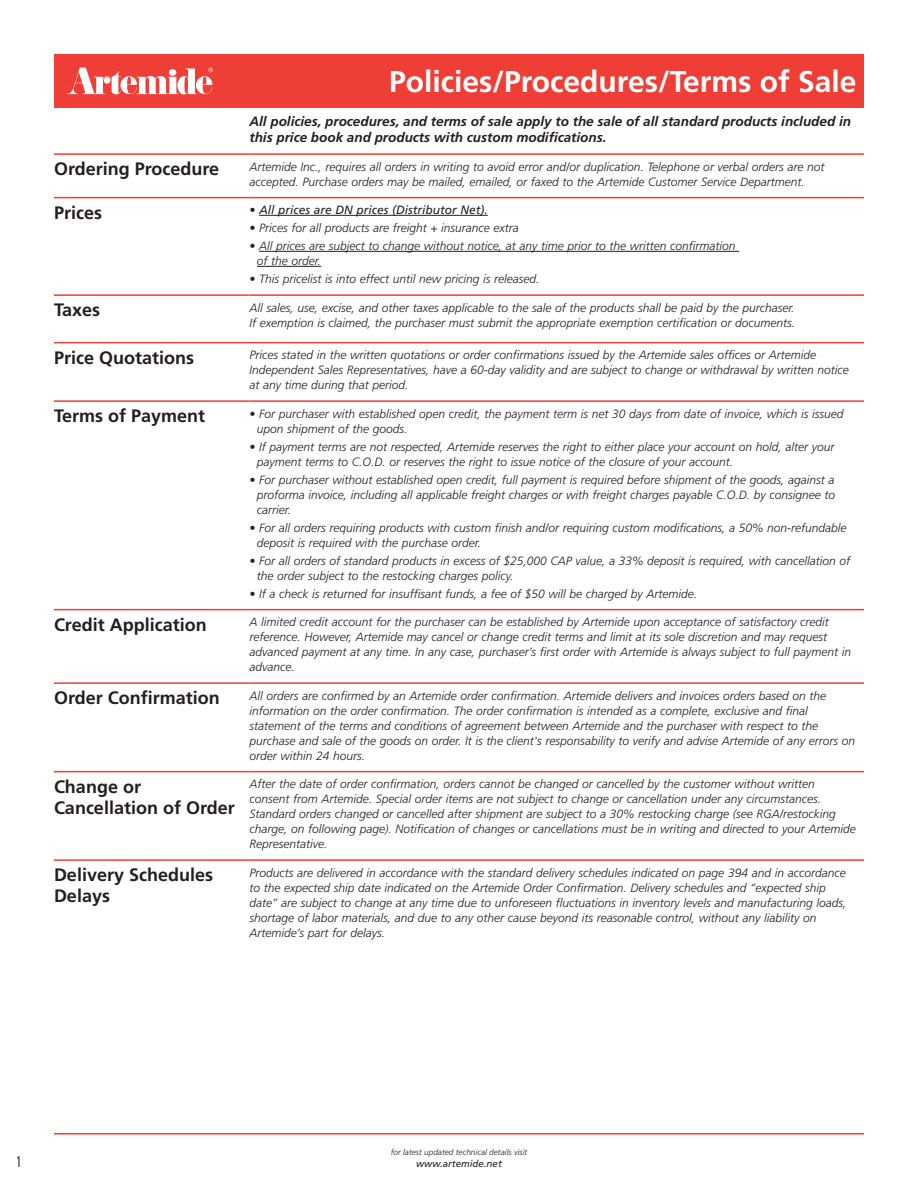
<style>
.page{position:relative;width:918px;height:1188px;background:#fff}
.page>*{position:absolute;margin:0;border:0;box-sizing:border-box;transform-origin:0 0}
.t1{font:700 30px "Frutiger LT Std";color:#fff}
.t2{font:700 18px/21px "Frutiger LT Std";color:#231f20}
.t3{font:300 15px "Frutiger LT";color:#231f20}
.t4{font:italic 700 13.5px/16.5px "Frutiger LT Std";color:#231f20}
.t5{font:italic 300 12px/15px "Frutiger LT Std";color:#231f20}
.t6{font:italic 12px "Frutiger LT Std";color:#231f20}
.t7{font:italic 9.75px "Frutiger LT Std";color:#231f20}
.t8{font:italic 300 8.25px "Frutiger LT Std";color:#231f20}
.s1{font-weight:300}
</style>
<div class="page">
<div style="left:54px;top:54px;width:810px;height:54px;background:#ee3e35"></div>
<svg style="left:67px;top:68px;width:146px;height:27px"></svg>
<hr style="left:54px;top:1133px;width:810px;height:2px;background:#ee3e35">
<hr style="left:54px;top:153px;width:195px;height:2px;background:#ee3e35">
<hr style="left:249px;top:153px;width:615px;height:2px;background:#ee3e35">
<hr style="left:54px;top:197px;width:195px;height:1px;background:#ee3e35">
<hr style="left:249px;top:197px;width:615px;height:1px;background:#ee3e35">
<hr style="left:54px;top:294px;width:195px;height:2px;background:#ee3e35">
<hr style="left:249px;top:294px;width:615px;height:2px;background:#ee3e35">
<hr style="left:54px;top:342px;width:195px;height:1px;background:#ee3e35">
<hr style="left:249px;top:342px;width:615px;height:1px;background:#ee3e35">
<hr style="left:54px;top:400px;width:195px;height:2px;background:#ee3e35">
<hr style="left:249px;top:400px;width:615px;height:2px;background:#ee3e35">
<hr style="left:54px;top:609px;width:195px;height:1px;background:#ee3e35">
<hr style="left:249px;top:609px;width:615px;height:1px;background:#ee3e35">
<hr style="left:54px;top:682px;width:195px;height:2px;background:#ee3e35">
<hr style="left:249px;top:682px;width:615px;height:2px;background:#ee3e35">
<hr style="left:54px;top:771px;width:195px;height:1px;background:#ee3e35">
<hr style="left:249px;top:771px;width:615px;height:1px;background:#ee3e35">
<hr style="left:249px;top:859px;width:615px;height:2px;background:#ee3e35">
<hr style="left:54px;top:859px;width:195px;height:2px;background:#ee3e35">
<hr style="left:259px;top:215px;width:229px;height:1px;background:#231f20">
<hr style="left:259px;top:251px;width:480px;height:1px;background:#231f20">
<hr style="left:257px;top:266px;width:64px;height:1px;background:#231f20">
<h1 class="t1" style="left:389px;top:64px;width:469px">Policies/Procedures/Terms of Sale</h1>
<p class="t4" style="left:249px;top:113px;width:603px">All policies, procedures, and terms of sale apply to the sale of all standard products included in this price book and products with custom modifications.</p>
<h2 class="t2" style="left:54px;top:158px;width:167px">Ordering Procedure</h2>
<p class="t5" style="left:249px;top:159px;width:577px">Artemide Inc., requires all orders in writing to avoid error and/or duplication. Telephone or verbal orders are not accepted. Purchase orders may be mailed, emailed, or faxed to the Artemide Customer Service Department.</p>
<h2 class="t2" style="left:54px;top:202px;width:50px">Prices</h2>
<p class="t6" style="left:249px;top:203px;width:240px"><span class="s1">•</span> All prices are DN prices (Distributor Net).</p>
<p class="t5" style="left:249px;top:221px;width:271px">• Prices for all products are freight + insurance extra</p>
<p class="t5" style="left:257px;top:239px;width:480px;text-indent:-8px">• All prices are subject to change without notice, at any time prior to the written confirmation of the order.</p>
<p class="t5" style="left:249px;top:272px;width:291px">• This pricelist is into effect until new pricing is released.</p>
<h2 class="t2" style="left:54px;top:299px;width:48px">Taxes</h2>
<p class="t5" style="left:249px;top:300px;width:547px">All sales, use, excise, and other taxes applicable to the sale of the products shall be paid by the purchaser.<br>If exemption is claimed, the purchaser must submit the appropriate exemption certification or documents.</p>
<h2 class="t2" style="left:54px;top:347px;width:142px">Price Quotations</h2>
<p class="t5" style="left:249px;top:348px;width:601px">Prices stated in the written quotations or order confirmations issued by the Artemide sales offices or Artemide<br>Independent Sales Representatives, have a 60-day validity and are subject to change or withdrawal by written notice at any time during that period.</p>
<h2 class="t2" style="left:54px;top:405px;width:153px">Terms of Payment</h2>
<p class="t5" style="left:257px;top:406px;width:588px;text-indent:-8px">• For purchaser with established open credit, the payment term is net 30 days from date of invoice, which is issued upon shipment of the goods.</p>
<p class="t5" style="left:257px;top:439px;width:579px;text-indent:-8px">• If payment terms are not respected, Artemide reserves the right to either place your account on hold, alter your payment terms to C.O.D. or reserves the right to issue notice of the closure of your account.</p>
<p class="t5" style="left:257px;top:472px;width:580px;text-align:justify;text-indent:-7px">• For purchaser without established open credit, full payment is required before shipment of the goods, against a proforma invoice, including all applicable freight charges or with freight charges payable C.O.D. by consignee to carrier.</p>
<p class="t5" style="left:257px;top:520px;width:591px;text-indent:-8px">• For all orders requiring products with custom finish and/or requiring custom modifications, a 50% non-refundable deposit is required with the purchase order.</p>
<p class="t5" style="left:257px;top:553px;width:595px;text-indent:-8px">• For all orders of standard products in excess of $25,000 CAP value, a 33% deposit is required, with cancellation of the order subject to the restocking charges policy.</p>
<p class="t5" style="left:249px;top:586px;width:449px">• If a check is returned for insuffisant funds, a fee of $50 will be charged by Artemide.</p>
<h2 class="t2" style="left:54px;top:614px;width:154px">Credit Application</h2>
<p class="t5" style="left:249px;top:615px;width:603px">A limited credit account for the purchaser can be established by Artemide upon acceptance of satisfactory credit reference. However, Artemide may cancel or change credit terms and limit at its sole discretion and may request advanced payment at any time. In any case, purchaser’s first order with Artemide is always subject to full payment in advance.</p>
<h2 class="t2" style="left:54px;top:687px;width:167px">Order Confirmation</h2>
<p class="t5" style="left:249px;top:688px;width:607px">All orders are confirmed by an Artemide order confirmation. Artemide delivers and invoices orders based on the information on the order confirmation. The order confirmation is intended as a complete, exclusive and final statement of the terms and conditions of agreement between Artemide and the purchaser with respect to the purchase and sale of the goods on order. It is the client's responsability to verify and advise Artemide of any errors on order within 24 hours.</p>
<h2 class="t2" style="left:54px;top:776px;width:182px">Change or<br>Cancellation of Order</h2>
<p class="t5" style="left:249px;top:777px;width:608px">After the date of order confirmation, orders cannot be changed or cancelled by the customer without written consent from Artemide. Special order items are not subject to change or cancellation under any circumstances.<br>Standard orders changed or cancelled after shipment are subject to a 30% restocking charge (see RGA/restocking charge, on following page). Notification of changes or cancellations must be in writing and directed to your Artemide Representative.</p>
<h2 class="t2" style="left:54px;top:864px;width:161px">Delivery Schedules<br>Delays</h2>
<p class="t5" style="left:249px;top:865px;width:599px">Products are delivered in accordance with the standard delivery schedules indicated on page 394 and in accordance to the expected ship date indicated on the Artemide Order Confirmation. Delivery schedules and “expected ship date” are subject to change at any time due to unforeseen fluctuations in inventory levels and manufacturing loads, shortage of labor materials, and due to any other cause beyond its reasonable control, without any liability on Artemide’s part for delays.</p>
<p class="t3" style="left:14px;top:1153px;width:10px">1</p>
<p class="t8" style="left:391px;top:1148px;width:138px">for latest updated technical details visit</p>
<p class="t7" style="left:416px;top:1158px;width:87px">www.artemide.net</p>
</div>
